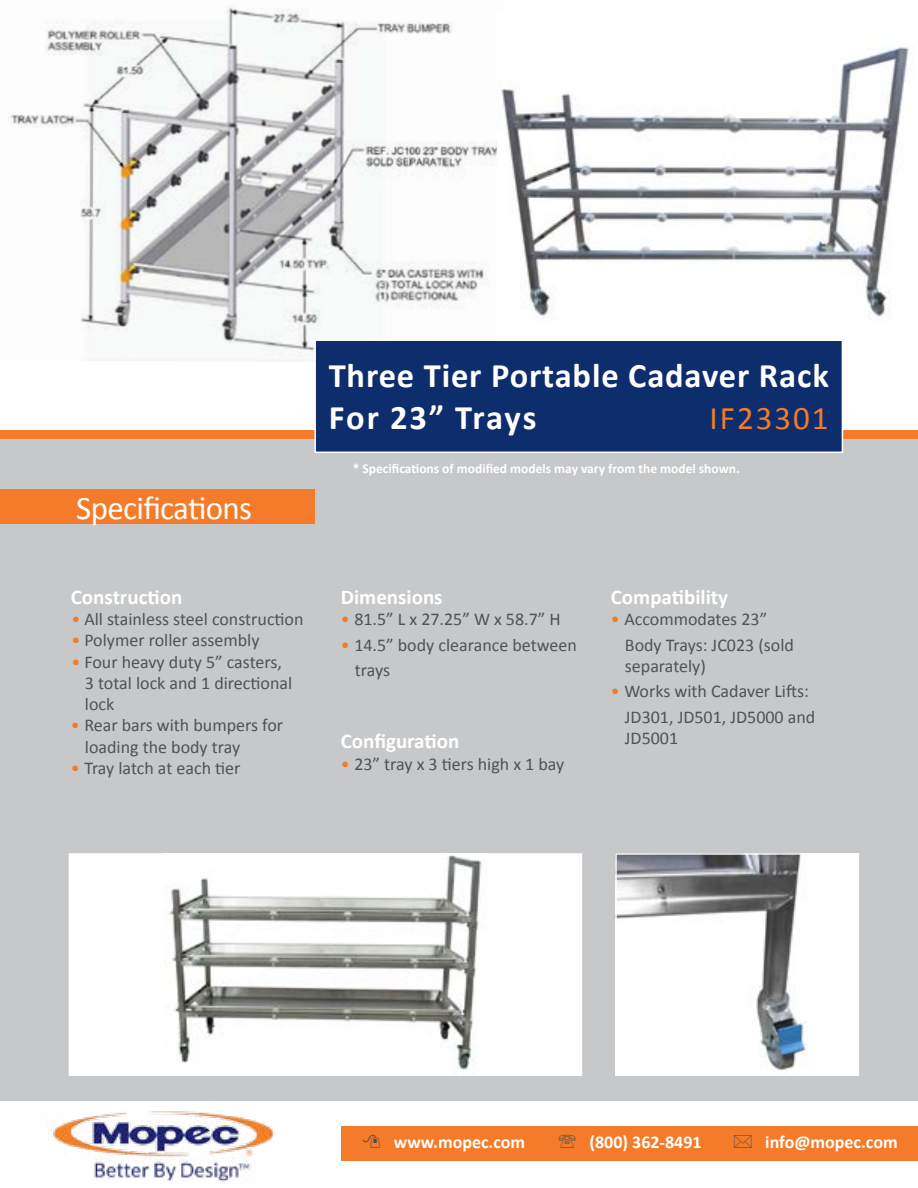
<style>
.page{position:relative;width:918px;height:1188px;background:#fff}
.page>*{position:absolute;margin:0;border:0;box-sizing:border-box;transform-origin:0 0}
.t1{font:700 34.5px/42.5px "Calibri";letter-spacing:.025em;color:#fff}
.t2{font:33px "Calibri";letter-spacing:-.02em;color:#fff}
.t3{font:33px "Calibri";letter-spacing:.06em;color:#f47b29}
.t4{font:700 21px "Calibri";color:#fff}
.t5{font:18px/21.3px "Calibri";color:#515254}
.t6{font:700 18px "Calibri";color:#fff}
.t7{font:700 13.5px "Calibri";color:#fff}
.s1{color:#f47b29}
</style>
<div class="page">
<div style="left:0;top:439px;width:918px;height:749px;background:#c7c8ca"></div>
<div style="left:0;top:1102px;width:918px;height:86px;background:#fff"></div>
<img style="left:10px;top:7px;width:487px;height:350px">
<div style="left:0;top:430px;width:918px;height:9px;background:#f47b29"></div>
<div style="left:314px;top:339px;width:530px;height:114px;background:#0e2d6d"></div>
<div style="left:0;top:490px;width:314px;height:34px;background:#f47b29"></div>
<div style="left:69px;top:854px;width:512px;height:221px;background:#fff"></div>
<img style="left:164px;top:856px;width:318px;height:215px">
<div style="left:69px;top:853px;width:513px;height:223px;border:2px solid #fff"></div>
<div style="left:341px;top:1126px;width:577px;height:34px;background:#f47b29"></div>
<img style="left:48px;top:1111px;width:227px;height:72px">
<img style="left:618px;top:856px;width:238px;height:217px">
<div style="left:615px;top:853px;width:244px;height:223px;border:2px solid #fff"></div>
<img style="left:501px;top:47px;width:409px;height:272px">
<h2 class="t2" style="left:76px;top:487px;width:177px">Specifications</h2>
<p class="t4" style="left:71px;top:583px;width:113px">Construction</p>
<p class="t5" style="left:71px;top:608px;width:234px"><span class="s1">•</span> All stainless steel construction</p>
<p class="t5" style="left:71px;top:630px;width:190px"><span class="s1">•</span> Polymer roller assembly</p>
<p class="t5" style="left:85px;top:651px;width:209px;text-indent:-14px"><span class="s1">•</span> Four heavy duty 5” casters,<br>3 total lock and 1 directional lock</p>
<p class="t5" style="left:85px;top:715px;width:200px;text-indent:-14px"><span class="s1">•</span> Rear bars with bumpers for loading the body tray</p>
<p class="t5" style="left:71px;top:757px;width:171px"><span class="s1">•</span> Tray latch at each tier</p>
<h1 class="t1" style="left:329px;top:354px;width:502px">Three Tier Portable Cadaver Rack<br>For 23” Trays</h1>
<h2 class="t3" style="left:710px;top:398px;width:120px">IF23301</h2>
<p class="t7" style="left:353px;top:460px;width:388px">* Specifications of modified models may vary from the model shown.</p>
<p class="t4" style="left:341px;top:583px;width:103px">Dimensions</p>
<p class="t5" style="left:341px;top:608px;width:221px"><span class="s1">•</span> 81.5” L x 27.25” W x 58.7” H</p>
<p class="t5" style="left:355px;top:632px;width:223px;line-height:25.5px;text-indent:-14px"><span class="s1">•</span> 14.5” body clearance between trays</p>
<p class="t4" style="left:341px;top:728px;width:120px">Configuration</p>
<p class="t5" style="left:341px;top:753px;width:225px"><span class="s1">•</span> 23” tray x 3 tiers high x 1 bay</p>
<p class="t4" style="left:611px;top:583px;width:119px">Compatibility</p>
<p class="t5" style="left:625px;top:606px;width:171px;line-height:25.5px;text-indent:-14px"><span class="s1">•</span> Accommodates 23”<br>Body Trays: JC023 (sold</p>
<p class="t5" style="left:625px;top:655px;width:82px">separately)</p>
<p class="t5" style="left:625px;top:679px;width:192px;line-height:25.5px;text-indent:-14px"><span class="s1">•</span> Works with Cadaver Lifts:<br>JD301, JD501, JD5000 and</p>
<p class="t5" style="left:625px;top:728px;width:55px">JD5001</p>
<p class="t6" style="left:394px;top:1131px;width:133px">www.mopec.com</p>
<p class="t6" style="left:590px;top:1131px;width:114px">(800) 362-8491</p>
<p class="t6" style="left:765px;top:1131px;width:134px">info@mopec.com</p>
</div>
